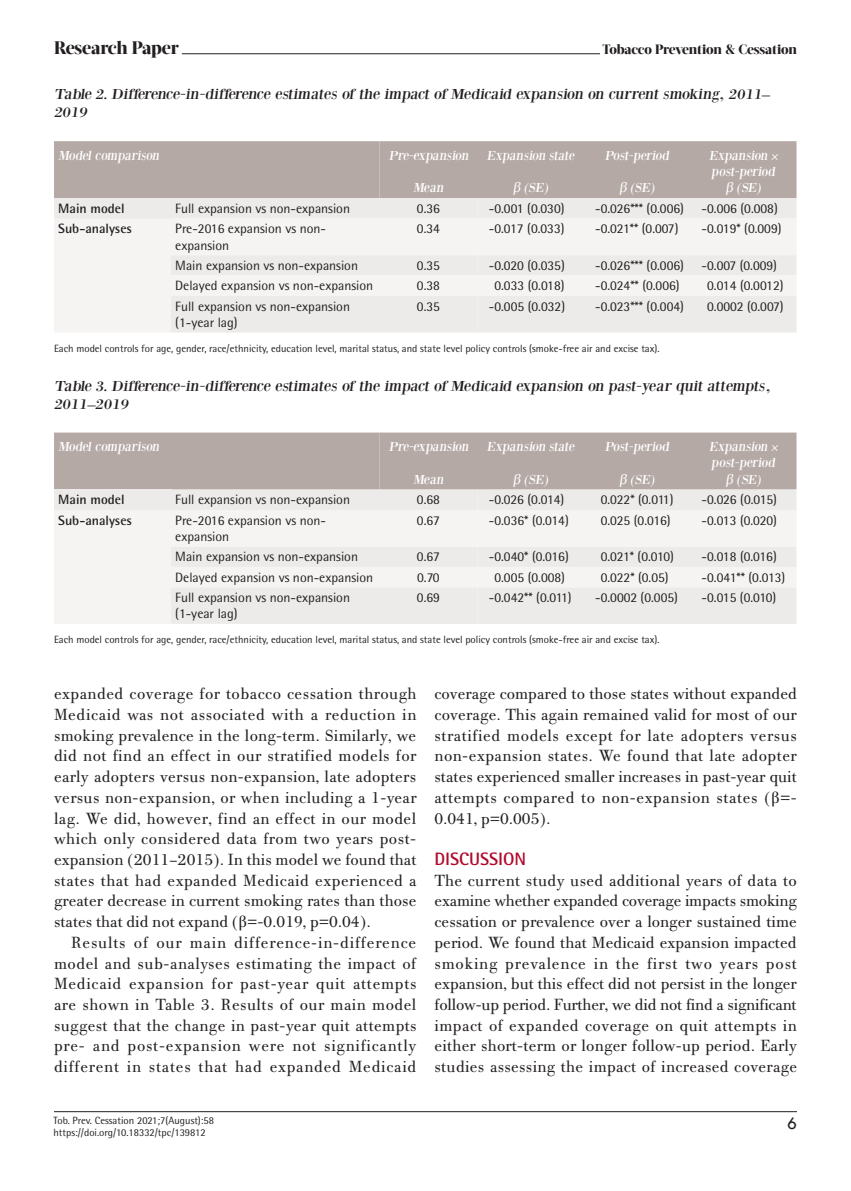
<style>
.page{position:relative;width:851px;height:1191px;background:#fff}
.page>*{position:absolute;margin:0;border:0;box-sizing:border-box;transform-origin:0 0}
.t1{font:800 18px "Acta Display W04";letter-spacing:-.01em;color:#231f20}
.t2{font:700 18px "Rotis Semi Sans Hel";color:#b0092c}
.t3{font:18px "Tw Cen";color:#231f20}
.t4{font:17.25px/20.7px "PF Bodoni Text";letter-spacing:.015em;color:#231f20;text-align:justify}
.t5{font:15px/18px "Bodoni XT";letter-spacing:-.04em;color:#231f20;scale:1.1 1}
.t6{font:13.5px/16.2px "Rotis Semi Sans Hel";color:#231f20}
.t7{font:13.5px/16.2px "Bodoni XT";color:#fff;text-align:center}
.t8{font:700 13.5px "Rotis Semi Sans Hel";color:#231f20}
.t9{font:800 13.5px "Acta Display W04";letter-spacing:-.01em;color:#231f20}
.t10{font:10.5px/12.6px "Rotis Semi Sans Hel";color:#231f20}
.s1{font-family:"Georgia"}
</style>
<div class="page">
<hr style="left:182px;top:53px;width:418px;height:1px;background:#231f20">
<hr style="left:54px;top:1111px;width:742px;height:1px;background:#231f20">
<div style="left:54px;top:141px;width:742px;height:57px;background:#b5a9a5"></div>
<div style="left:54px;top:198px;width:117px;height:21px;background:#ecebe9"></div>
<div style="left:171px;top:198px;width:306px;height:21px;background:#ecebe9"></div>
<div style="left:477px;top:198px;width:319px;height:134px;background:#ecebe9"></div>
<svg style="left:54px;top:219px;width:423px;height:113px;fill:#f5f4f3"></svg>
<svg style="left:477px;top:219px;width:319px;height:77px"></svg>
<div style="left:54px;top:432px;width:742px;height:57px;background:#b5a9a5"></div>
<div style="left:54px;top:489px;width:117px;height:21px;background:#ecebe9"></div>
<div style="left:171px;top:489px;width:306px;height:21px;background:#ecebe9"></div>
<div style="left:477px;top:489px;width:319px;height:135px;background:#ecebe9"></div>
<svg style="left:54px;top:510px;width:423px;height:114px;fill:#f5f4f3"></svg>
<svg style="left:477px;top:510px;width:319px;height:77px"></svg>
<p class="t1" style="left:54px;top:36px;width:126px">Research Paper</p>
<p class="t9" style="left:602px;top:41px;width:196px">Tobacco Prevention &amp; Cessation</p>
<p class="t5" style="left:54px;top:85px;width:654px">Table 2. Difference-in-difference estimates of the impact of Medicaid expansion on current smoking, 2011–<br>2019</p>
<p class="t7" style="left:58px;top:147px;width:105px">Model comparison</p>
<p class="t7" style="left:388px;top:147px;width:84px">Pre-expansion</p>
<p class="t7" style="left:413px;top:179px;width:34px">Mean</p>
<p class="t7" style="left:486px;top:147px;width:92px">Expansion state</p>
<p class="t7" style="left:512px;top:179px;width:39px"><span class="s1">β</span> (SE)</p>
<p class="t7" style="left:604px;top:147px;width:68px">Post-period</p>
<p class="t7" style="left:619px;top:179px;width:39px"><span class="s1">β</span> (SE)</p>
<p class="t7" style="left:708px;top:147px;width:73px">Expansion × post-period <span class="s1">β</span> (SE)</p>
<p class="t8" style="left:58px;top:200px;width:68px">Main model</p>
<p class="t6" style="left:175px;top:200px;width:176px">Full expansion vs non-expansion</p>
<p class="t6" style="left:417px;top:200px;width:25px">0.36</p>
<p class="t6" style="left:489px;top:200px;width:77px">-0.001 (0.030)</p>
<p class="t6" style="left:595px;top:200px;width:90px">-0.026*** (0.006)</p>
<p class="t6" style="left:701px;top:200px;width:78px">-0.006 (0.008)</p>
<p class="t8" style="left:58px;top:220px;width:75px">Sub-analyses</p>
<p class="t6" style="left:175px;top:221px;width:152px">Pre-2016 expansion vs non&shy;expansion</p>
<p class="t6" style="left:417px;top:221px;width:25px">0.34</p>
<p class="t6" style="left:489px;top:221px;width:77px">-0.017 (0.033)</p>
<p class="t6" style="left:595px;top:221px;width:85px">-0.021** (0.007)</p>
<p class="t6" style="left:701px;top:221px;width:81px">-0.019* (0.009)</p>
<p class="t6" style="left:175px;top:257px;width:184px">Main expansion vs non-expansion</p>
<p class="t6" style="left:417px;top:257px;width:25px">0.35</p>
<p class="t6" style="left:489px;top:257px;width:77px">-0.020 (0.035)</p>
<p class="t6" style="left:595px;top:257px;width:90px">-0.026*** (0.006)</p>
<p class="t6" style="left:701px;top:257px;width:77px">-0.007 (0.009)</p>
<p class="t6" style="left:175px;top:278px;width:199px">Delayed expansion vs non-expansion</p>
<p class="t6" style="left:417px;top:278px;width:25px">0.38</p>
<p class="t6" style="left:494px;top:278px;width:72px">0.033 (0.018)</p>
<p class="t6" style="left:595px;top:278px;width:86px">-0.024** (0.006)</p>
<p class="t6" style="left:707px;top:278px;width:78px">0.014 (0.0012)</p>
<p class="t6" style="left:175px;top:298px;width:176px">Full expansion vs non-expansion (1-year lag)</p>
<p class="t6" style="left:417px;top:298px;width:25px">0.35</p>
<p class="t6" style="left:489px;top:298px;width:78px">-0.005 (0.032)</p>
<p class="t6" style="left:595px;top:298px;width:90px">-0.023*** (0.004)</p>
<p class="t6" style="left:707px;top:298px;width:78px">0.0002 (0.007)</p>
<p class="t10" style="left:54px;top:342px;width:607px">Each model controls for age, gender, race/ethnicity, education level, marital status, and state level policy controls (smoke-free air and excise tax).</p>
<p class="t5" style="left:54px;top:376px;width:655px">Table 3. Difference-in-difference estimates of the impact of Medicaid expansion on past-year quit attempts,<br>2011–2019</p>
<p class="t7" style="left:58px;top:438px;width:105px">Model comparison</p>
<p class="t7" style="left:388px;top:438px;width:84px">Pre-expansion</p>
<p class="t7" style="left:413px;top:471px;width:34px">Mean</p>
<p class="t7" style="left:486px;top:438px;width:92px">Expansion state</p>
<p class="t7" style="left:512px;top:471px;width:39px"><span class="s1">β</span> (SE)</p>
<p class="t7" style="left:604px;top:438px;width:68px">Post-period</p>
<p class="t7" style="left:619px;top:471px;width:39px"><span class="s1">β</span> (SE)</p>
<p class="t7" style="left:708px;top:438px;width:73px">Expansion × post-period <span class="s1">β</span> (SE)</p>
<p class="t8" style="left:58px;top:491px;width:68px">Main model</p>
<p class="t6" style="left:175px;top:491px;width:176px">Full expansion vs non-expansion</p>
<p class="t6" style="left:417px;top:491px;width:25px">0.68</p>
<p class="t6" style="left:489px;top:491px;width:77px">-0.026 (0.014)</p>
<p class="t6" style="left:600px;top:491px;width:74px">0.022* (0.011)</p>
<p class="t6" style="left:701px;top:491px;width:77px">-0.026 (0.015)</p>
<p class="t8" style="left:58px;top:512px;width:75px">Sub-analyses</p>
<p class="t6" style="left:175px;top:512px;width:152px">Pre-2016 expansion vs non&shy;expansion</p>
<p class="t6" style="left:417px;top:512px;width:25px">0.67</p>
<p class="t6" style="left:489px;top:512px;width:81px">-0.036* (0.014)</p>
<p class="t6" style="left:600px;top:512px;width:71px">0.025 (0.016)</p>
<p class="t6" style="left:701px;top:512px;width:77px">-0.013 (0.020)</p>
<p class="t6" style="left:175px;top:548px;width:184px">Main expansion vs non-expansion</p>
<p class="t6" style="left:417px;top:548px;width:25px">0.67</p>
<p class="t6" style="left:489px;top:548px;width:81px">-0.040* (0.016)</p>
<p class="t6" style="left:600px;top:548px;width:75px">0.021* (0.010)</p>
<p class="t6" style="left:701px;top:548px;width:77px">-0.018 (0.016)</p>
<p class="t6" style="left:175px;top:569px;width:199px">Delayed expansion vs non-expansion</p>
<p class="t6" style="left:417px;top:569px;width:24px">0.70</p>
<p class="t6" style="left:494px;top:569px;width:72px">0.005 (0.008)</p>
<p class="t6" style="left:600px;top:569px;width:69px">0.022* (0.05)</p>
<p class="t6" style="left:701px;top:569px;width:85px">-0.041** (0.013)</p>
<p class="t6" style="left:175px;top:589px;width:176px">Full expansion vs non-expansion (1-year lag)</p>
<p class="t6" style="left:417px;top:589px;width:25px">0.69</p>
<p class="t6" style="left:489px;top:589px;width:84px">-0.042** (0.011)</p>
<p class="t6" style="left:595px;top:589px;width:84px">-0.0002 (0.005)</p>
<p class="t6" style="left:701px;top:589px;width:76px">-0.015 (0.010)</p>
<p class="t10" style="left:54px;top:633px;width:607px">Each model controls for age, gender, race/ethnicity, education level, marital status, and state level policy controls (smoke-free air and excise tax).</p>
<p class="t4" style="left:54px;top:684px;width:364px">expanded coverage for tobacco cessation through Medicaid was not associated with a reduction in smoking prevalence in the long-term. Similarly, we did not find an effect in our stratified models for early adopters versus non-expansion, late adopters versus non-expansion, or when including a 1-year lag. We did, however, find an effect in our model which only considered data from two years post&shy;expansion (2011–2015). In this model we found that states that had expanded Medicaid experienced a greater decrease in current smoking rates than those states that did not expand (β=-0.019, p=0.04).</p>
<p class="t4" style="left:54px;top:932px;width:364px;text-indent:17px">Results of our main difference-in-difference model and sub-analyses estimating the impact of Medicaid expansion for past-year quit attempts are shown in Table 3. Results of our main model suggest that the change in past-year quit attempts pre- and post-expansion were not significantly different in states that had expanded Medicaid</p>
<p class="t10" style="left:53px;top:1113px;width:162px">Tob. Prev. Cessation 2021;7(August):58 https://doi.org/10.18332/tpc/139812</p>
<p class="t4" style="left:434px;top:684px;width:364px">coverage compared to those states without expanded coverage. This again remained valid for most of our stratified models except for late adopters versus non-expansion states. We found that late adopter states experienced smaller increases in past-year quit attempts compared to non-expansion states (β=- 0.041, p=0.005).</p>
<p class="t2" style="left:434px;top:848px;width:93px">DISCUSSION</p>
<p class="t4" style="left:434px;top:870px;width:364px">The current study used additional years of data to examine whether expanded coverage impacts smoking cessation or prevalence over a longer sustained time period. We found that Medicaid expansion impacted smoking prevalence in the first two years post expansion, but this effect did not persist in the longer follow-up period. Further, we did not find a significant impact of expanded coverage on quit attempts in either short-term or longer follow-up period. Early studies assessing the impact of increased coverage</p>
<p class="t3" style="left:786px;top:1112px;width:11px">6</p>
</div>
